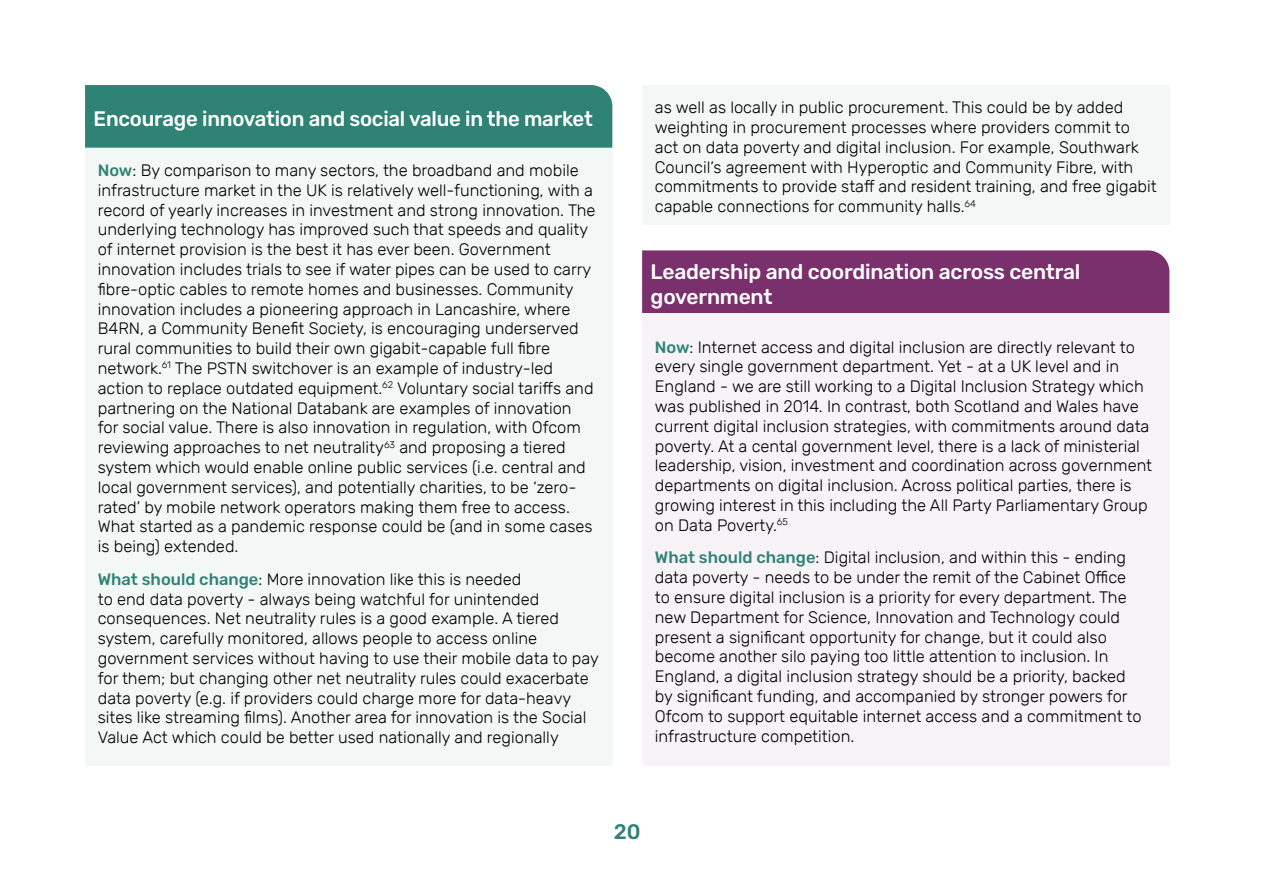
<style>
.page{position:relative;width:1263px;height:893px;background:#fff}
.page>*{position:absolute;margin:0;border:0;box-sizing:border-box;transform-origin:0 0}
.Sub-subheader{font:500 21px/25.2px "Rubik";letter-spacing:-.01em;color:#fff}
.t1{font:500 21px "Rubik";color:#2e8375}
.t2{font:300 16.5px/19.8px "Rubik";color:#000}
.s1{font-weight:500;color:#2e8375}
</style>
<div class="page">
<div style="left:85px;top:85px;width:527px;height:63px;background:#2e8375"></div>
<div style="left:85px;top:148px;width:527px;height:617px;background:#f3f8f7"></div>
<div style="left:642px;top:85px;width:527px;height:140px;background:#f3f8f7"></div>
<div style="left:642px;top:250px;width:527px;height:63px;background:#7a306c"></div>
<div style="left:642px;top:313px;width:527px;height:452px;background:#f7f3f6"></div>
<p class="Sub-subheader" style="left:94px;top:107px;width:501px">Encourage innovation and social value in the market</p>
<p class="t2" style="left:98px;top:161px;width:499px"><span class="s1">Now</span>: By comparison to many sectors, the broadband and mobile infrastructure market in the UK is relatively well-functioning, with a record of yearly increases in investment and strong innovation. The underlying technology has improved such that speeds and quality of internet provision is the best it has ever been. Government innovation includes trials to see if water pipes can be used to carry fibre-optic cables to remote homes and businesses. Community innovation includes a pioneering approach in Lancashire, where B4RN, a Community Benefit Society, is encouraging underserved rural communities to build their own gigabit-capable full fibre network.<sup>61</sup> The PSTN switchover is an example of industry-led action to replace outdated equipment.<sup>62</sup> Voluntary social tariffs and partnering on the National Databank are examples of innovation for social value. There is also innovation in regulation, with Ofcom reviewing approaches to net neutrality<sup>63</sup> and proposing a tiered system which would enable online public services (i.e. central and local government services), and potentially charities, to be ‘zero&shy;rated’ by mobile network operators making them free to access.<br>What started as a pandemic response could be (and in some cases is being) extended.</p>
<p class="t2" style="left:98px;top:570px;width:503px"><span class="s1">What should change</span>: More innovation like this is needed<br>to end data poverty - always being watchful for unintended consequences. Net neutrality rules is a good example. A tiered system, carefully monitored, allows people to access online government services without having to use their mobile data to pay for them; but changing other net neutrality rules could exacerbate data poverty (e.g. if providers could charge more for data-heavy sites like streaming films). Another area for innovation is the Social Value Act which could be better used nationally and regionally</p>
<p class="t2" style="left:655px;top:98px;width:503px">as well as locally in public procurement. This could be by added weighting in procurement processes where providers commit to act on data poverty and digital inclusion. For example, Southwark Council’s agreement with Hyperoptic and Community Fibre, with commitments to provide staff and resident training, and free gigabit capable connections for community halls.<sup>64</sup></p>
<p class="Sub-subheader" style="left:651px;top:260px;width:431px">Leadership and coordination across central government</p>
<p class="t2" style="left:655px;top:337px;width:499px"><span class="s1">Now</span>: Internet access and digital inclusion are directly relevant to every single government department. Yet - at a UK level and in England - we are still working to a Digital Inclusion Strategy which was published in 2014. In contrast, both Scotland and Wales have current digital inclusion strategies, with commitments around data poverty. At a cental government level, there is a lack of ministerial leadership, vision, investment and coordination across government departments on digital inclusion. Across political parties, there is growing interest in this including the All Party Parliamentary Group on Data Poverty.<sup>65</sup></p>
<p class="t2" style="left:655px;top:548px;width:488px"><span class="s1">What should change</span>: Digital inclusion, and within this - ending data poverty - needs to be under the remit of the Cabinet Office to ensure digital inclusion is a priority for every department. The new Department for Science, Innovation and Technology could present a significant opportunity for change, but it could also become another silo paying too little attention to inclusion. In England, a digital inclusion strategy should be a priority, backed by significant funding, and accompanied by stronger powers for Ofcom to support equitable internet access and a commitment to infrastructure competition.</p>
<p class="t1" style="left:614px;top:820px;width:28px">20</p>
</div>
